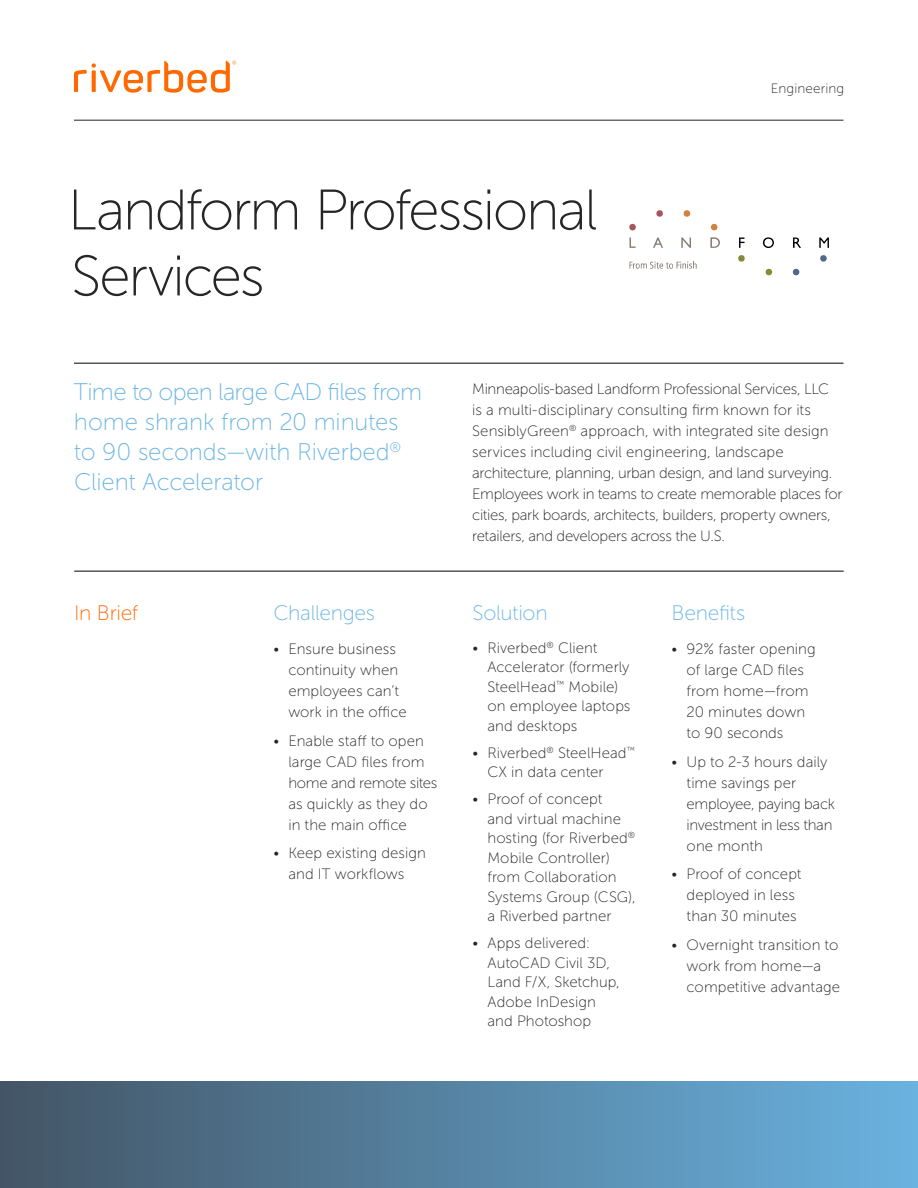
<style>
.page{position:relative;width:918px;height:1188px;background:#fff}
.page>*{position:absolute;margin:0;border:0;box-sizing:border-box;transform-origin:0 0}
.t1{font:57px/66px "Museo Sans 100";letter-spacing:-.04em;color:#262626}
.t2{font:24px/30px "Museo Sans 100";letter-spacing:-.01em;color:#6bb5e4}
.t3{font:21px "Museo Sans 100";letter-spacing:-.015em;color:#6bb5e4}
.t4{font:21px "Museo Sans 100";letter-spacing:-.015em;color:#ff6900}
.t5{font:15px/21px "Museo Sans 100";color:#262626}
.t6{font:15px/21px "Museo Sans 100";letter-spacing:-.02em;color:#262626}
.t7{font:13.5px "Museo Sans 100";letter-spacing:.01em;color:#262626}
</style>
<div class="page">
<hr style="left:74px;top:120px;width:769px;height:1px;background:#262626">
<svg style="left:74px;top:61px;width:162px;height:32px"></svg>
<div style="left:0;top:1081px;width:918px;height:107px;background:linear-gradient(to right,#435565,#6ab2e0)"></div>
<hr style="left:74px;top:363px;width:769px;height:1px;background:#000">
<hr style="left:74px;top:571px;width:770px;height:1px;background:#000">
<svg style="left:630px;top:237px;width:90px;height:11px"></svg>
<svg style="left:739px;top:237px;width:90px;height:11px"></svg>
<svg style="left:630px;top:261px;width:67px;height:8px"></svg>
<svg style="left:629px;top:210px;width:34px;height:21px"></svg>
<svg style="left:683px;top:210px;width:35px;height:21px"></svg>
<svg style="left:792px;top:255px;width:35px;height:21px"></svg>
<svg style="left:738px;top:255px;width:35px;height:21px"></svg>
<h1 class="t1" style="left:68px;top:178px;width:531px">Landform Professional<br>Services</h1>
<p class="t7" style="left:771px;top:81px;width:75px">Engineering</p>
<h2 class="t2" style="left:74px;top:377px;width:350px">Time to open large CAD files from home shrank from 20 minutes to 90 seconds—with Riverbed<sup>®<br></sup>Client Accelerator</h2>
<p class="t6" style="left:472px;top:378px;width:372px">Minneapolis-based Landform Professional Services, LLC is a multi-disciplinary consulting firm known for its SensiblyGreen<sup>®</sup> approach, with integrated site design services including civil engineering, landscape architecture, planning, urban design, and land surveying.<br>Employees work in teams to create memorable places for cities, park boards, architects, builders, property owners, retailers, and developers across the U.S.</p>
<h3 class="t4" style="left:74px;top:601px;width:66px">In Brief</h3>
<h3 class="t3" style="left:273px;top:601px;width:103px">Challenges</h3>
<p class="t5" style="left:288px;top:639px;width:120px;text-indent:-15px">• Ensure business continuity when employees can’t work in the office</p>
<p class="t5" style="left:288px;top:730px;width:151px;text-indent:-15px">• Enable staff to open large CAD files from home and remote sites as quickly as they do in the main office</p>
<p class="t5" style="left:273px;top:843px;width:154px;text-align:center">• Keep existing design and IT workflows</p>
<h3 class="t3" style="left:472px;top:601px;width:77px">Solution</h3>
<p class="t5" style="left:488px;top:638px;width:145px;line-height:19.5px;text-indent:-15px">• Riverbed<sup>®</sup> Client<br>Accelerator (formerly<br>SteelHead<sup>™</sup> Mobile) on employee laptops and desktops</p>
<p class="t5" style="left:488px;top:743px;width:149px;line-height:19.5px;text-indent:-15px">• Riverbed<sup>®</sup> SteelHead<sup>™<br></sup>CX in data center</p>
<p class="t5" style="left:487px;top:789px;width:150px;line-height:19.5px;text-indent:-15px">• Proof of concept<br>and virtual machine hosting (for Riverbed<sup>®<br></sup>Mobile Controller) from Collaboration<br>Systems Group (CSG), a Riverbed partner</p>
<p class="t5" style="left:487px;top:933px;width:134px;line-height:19.5px;text-indent:-15px">• Apps delivered:<br>AutoCAD Civil 3D,<br>Land F/X, Sketchup,<br>Adobe InDesign and Photoshop</p>
<h3 class="t3" style="left:672px;top:601px;width:75px">Benefits</h3>
<p class="t5" style="left:687px;top:639px;width:131px;text-indent:-15px">• 92% faster opening of large CAD files from home—from<br>20 minutes down to 90 seconds</p>
<p class="t5" style="left:687px;top:751px;width:150px;text-indent:-15px">• Up to 2-3 hours daily time savings per employee, paying back investment in less than one month</p>
<p class="t5" style="left:687px;top:864px;width:117px;text-indent:-15px">• Proof of concept deployed in less than 30 minutes</p>
<p class="t5" style="left:687px;top:934px;width:155px;text-indent:-15px">• Overnight transition to work from home—a competitive advantage</p>
</div>
